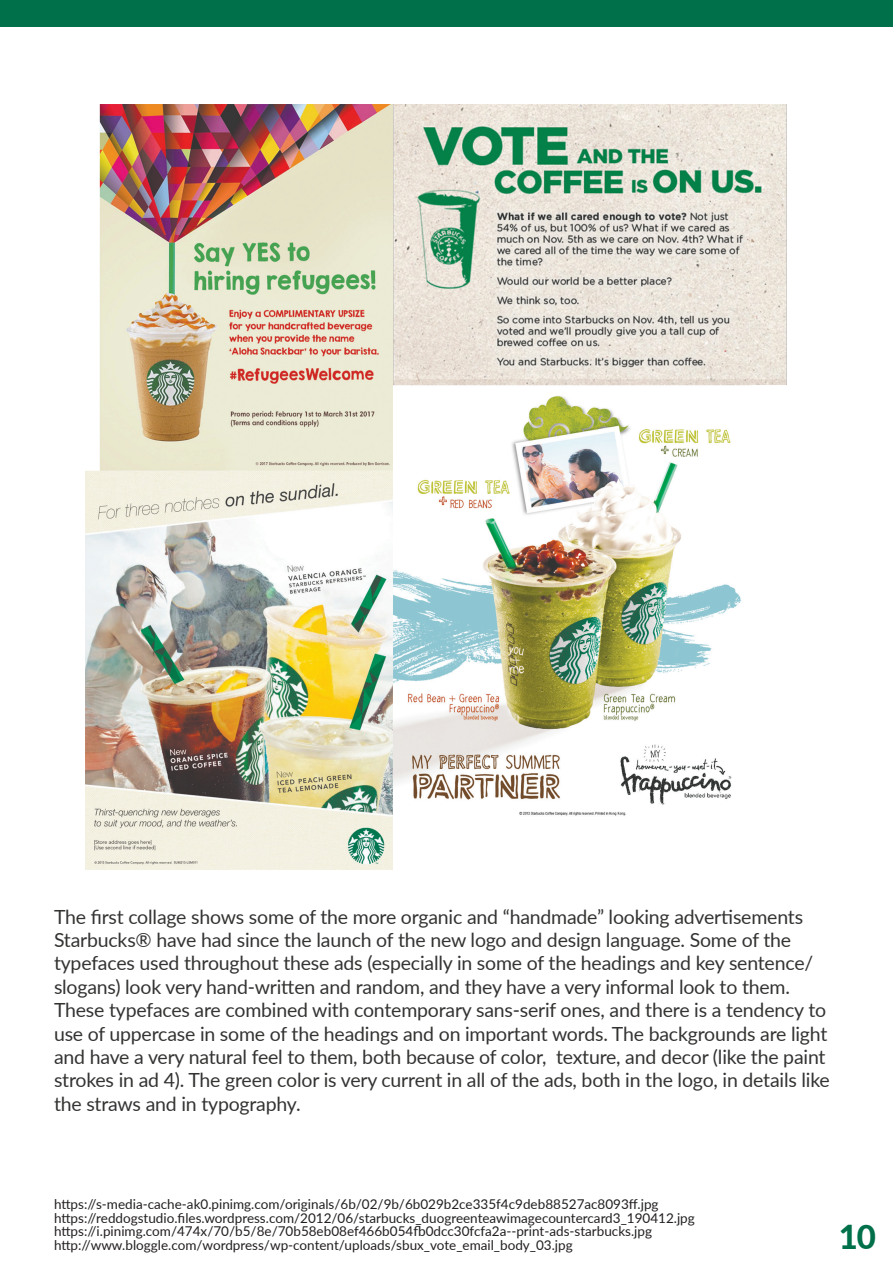
<style>
.page{position:relative;width:893px;height:1263px;background:#fff}
.page>*{position:absolute;margin:0;border:0;box-sizing:border-box;transform-origin:0 0}
.t1{font:800 33px "Lato";color:#00704a}
.t2{font:19.5px/23.4px "Lato";letter-spacing:-.01em;color:#333432}
.t3{font:13.5px "Lato";color:#231f20}
</style>
<div class="page">
<div style="left:0;top:0;width:893px;height:27px;background:#00704a"></div>
<img style="left:85px;top:104px;width:702px;height:765px">
<p class="t2" style="left:54px;top:904px;width:777px">The first collage shows some of the more organic and “handmade” looking advertisements Starbucks® have had since the launch of the new logo and design language. Some of the typefaces used throughout these ads (especially in some of the headings and key sentence/ slogans) look very hand-written and random, and they have a very informal look to them.<br>These typefaces are combined with contemporary sans-serif ones, and there is a tendency to use of uppercase in some of the headings and on important words. The backgrounds are light and have a very natural feel to them, both because of color, texture, and decor (like the paint strokes in ad 4). The green color is very current in all of the ads, both in the logo, in details like the straws and in typography.</p>
<p class="t3" style="left:54px;top:1195px;width:606px">https://s-media-cache-ak0.pinimg.com/originals/6b/02/9b/6b029b2ce335f4c9deb88527ac8093ff.jpg</p>
<p class="t3" style="left:54px;top:1208px;width:642px">https://reddogstudio.files.wordpress.com/2012/06/starbucks_duogreenteawimagecountercard3_190412.jpg</p>
<p class="t3" style="left:54px;top:1222px;width:600px">https://i.pinimg.com/474x/70/b5/8e/70b58eb08ef466b054fb0dcc30fcfa2a--print-ads-starbucks.jpg</p>
<p class="t3" style="left:54px;top:1235px;width:520px">http://www.bloggle.com/wordpress/wp-content/uploads/sbux_vote_email_body_03.jpg</p>
<h1 class="t1" style="left:839px;top:1213px;width:38px">10</h1>
</div>
